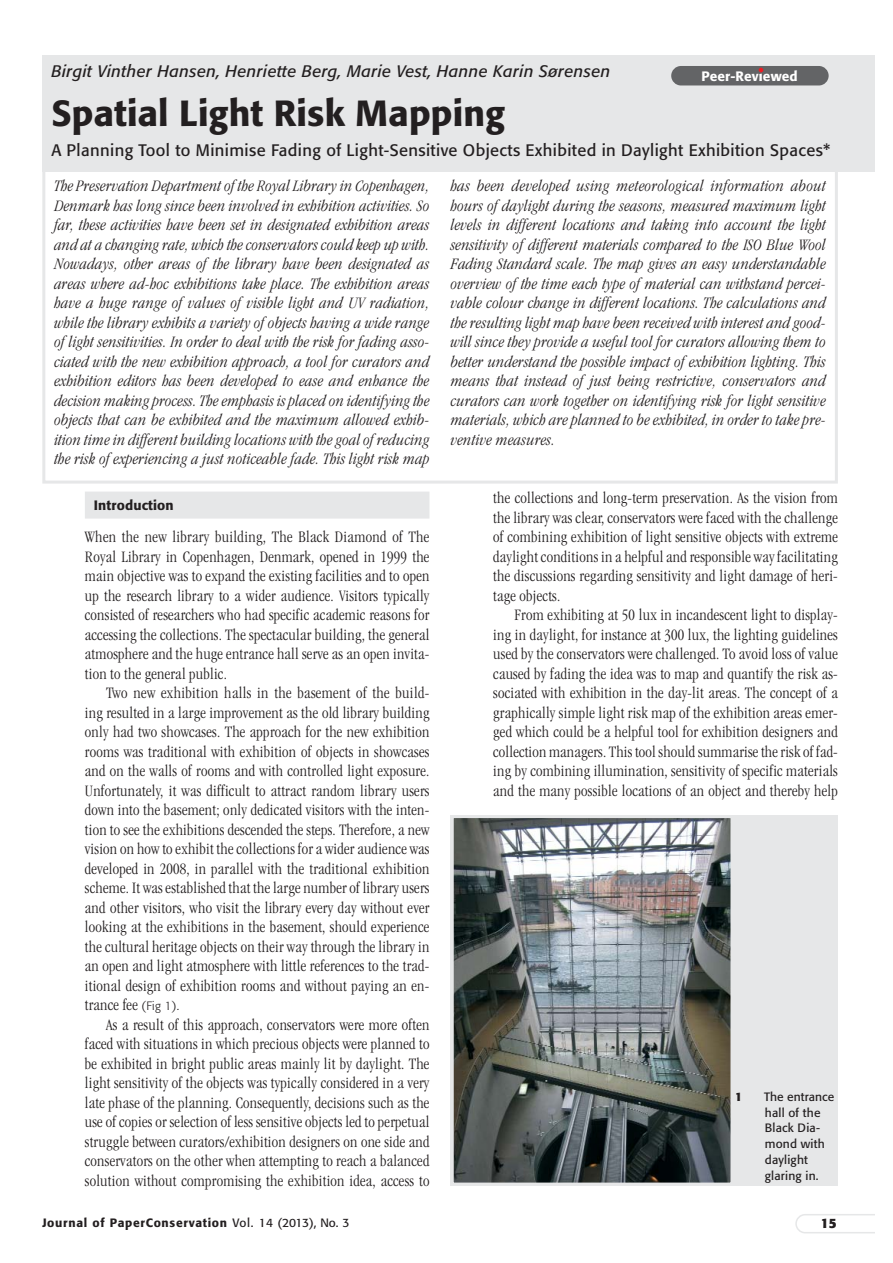
<style>
.page{position:relative;width:893px;height:1263px;background:#fff}
.page>*{position:absolute;margin:0;border:0;box-sizing:border-box;transform-origin:0 0}
.t1{font:500 36px "Formata";letter-spacing:.005em;color:#231f20}
.t2{font:300 condensed 16.5px/19.5px "Garamond";letter-spacing:.015em;color:#231f20;text-align:justify}
.t3{font:italic 300 condensed 16.5px/19.5px "Garamond";letter-spacing:.02em;color:#231f20;text-align:justify}
.t4{font:16.5px "Formata";letter-spacing:.025em;color:#231f20}
.t5{font:italic 16.5px "Formata";letter-spacing:.025em;color:#231f20}
.t6{font:500 13.5px "Formata";letter-spacing:.01em;color:#fff}
.t7{font:500 13.5px "Formata";letter-spacing:.01em;color:#231f20}
.t8{font:700 13.5px "Formata";color:#231f20}
.t9{font:12px/15.8px "Formata";letter-spacing:.015em;color:#231f20}
.t10{font:500 12px "Formata";letter-spacing:.06em;color:#231f20}
.t11{font:700 12px "Formata";color:#231f20}
.s1{font-family:"Formata";font-stretch:normal;font-size:12px}
.s2{font-weight:400}
</style>
<div class="page">
<svg style="left:795px;top:1214px;width:79px;height:19px"></svg>
<div style="left:85px;top:492px;width:344px;height:27px;background:#e6e7e8"></div>
<div style="left:42px;top:55px;width:832px;height:117px;background:#e6e7e8"></div>
<div style="left:42px;top:164px;width:795px;height:320px;border:3px solid #e6e7e8"></div>
<div style="left:451px;top:815px;width:386px;height:371px;background:#e6e7e8"></div>
<img style="left:455px;top:819px;width:274px;height:363px">
<div style="left:451px;top:815px;width:282px;height:371px;border:3px solid #e6e7e8"></div>
<div style="left:671px;top:66px;width:157px;height:19px;background:#636466;border-radius:10px"></div>
<svg style="left:758px;top:68px;width:5px;height:5px"></svg>
<p class="t5" style="left:51px;top:64px;width:560px">Birgit Vinther Hansen, Henriette Berg, Marie Vest, Hanne Karin Sørensen</p>
<h1 class="t1" style="left:51px;top:97px;width:455px">Spatial Light Risk Mapping</h1>
<p class="t4" style="left:51px;top:143px;width:780px">A Planning Tool to Minimise Fading of Light-Sensitive Objects Exhibited in Daylight Exhibition Spaces*</p>
<p class="t3" style="left:54px;top:177px;width:376px">The Preservation Department of the Royal Library in Copenhagen, Denmark has long since been involved in exhibition activities. So far, these activities have been set in designated exhibition areas and at a changing rate, which the conservators could keep up with.<br>Nowadays, other areas of the library have been designated as areas where ad-hoc exhibitions take place. The exhibition areas have a huge range of values of visible light and UV radiation, while the library exhibits a variety of objects having a wide range of light sensitivities. In order to deal with the risk for fading asso&shy;ciated with the new exhibition approach, a tool for curators and exhibition editors has been developed to ease and enhance the decision making process. The emphasis is placed on identifying the objects that can be exhibited and the maximum allowed exhib&shy;ition time in different building locations with the goal of reducing the risk of experiencing a just noticeable fade. This light risk map</p>
<p class="t3" style="left:451px;top:177px;width:376px">has been developed using meteorological information about hours of daylight during the seasons, measured maximum light levels in different locations and taking into account the light sensitivity of different materials compared to the ISO Blue Wool Fading Standard scale. The map gives an easy understandable overview of the time each type of material can withstand percei&shy;vable colour change in different locations. The calculations and the resulting light map have been received with interest and good&shy;will since they provide a useful tool for curators allowing them to better understand the possible impact of exhibition lighting. This means that instead of just being restrictive, conservators and curators can work together on identifying risk for light sensitive materials, which are planned to be exhibited, in order to take pre&shy;ventive measures.</p>
<p class="t6" style="left:701px;top:70px;width:98px">Peer-Reviewed</p>
<p class="t7" style="left:94px;top:499px;width:81px">Introduction</p>
<p class="t2" style="left:85px;top:528px;width:346px">When the new library building, The Black Diamond of The Royal Library in Copenhagen, Denmark, opened in 1999 the main objective was to expand the existing facilities and to open up the research library to a wider audience. Visitors typically consisted of researchers who had specific academic reasons for accessing the collections. The spectacular building, the general atmosphere and the huge entrance hall serve as an open invita&shy;tion to the general public.</p>
<p class="t2" style="left:85px;top:684px;width:346px;text-indent:21px">Two new exhibition halls in the basement of the build&shy;ing resulted in a large improvement as the old library building only had two showcases. The approach for the new exhibition rooms was traditional with exhibition of objects in showcases and on the walls of rooms and with controlled light exposure.<br>Unfortunately, it was difficult to attract random library users down into the basement; only dedicated visitors with the inten&shy;tion to see the exhibitions descended the steps. Therefore, a new vision on how to exhibit the collections for a wider audience was developed in 2008, in parallel with the traditional exhibition scheme. It was established that the large number of library users and other visitors, who visit the library every day without ever looking at the exhibitions in the basement, should experience the cultural heritage objects on their way through the library in an open and light atmosphere with little references to the trad&shy;itional design of exhibition rooms and without paying an en&shy;trance fee <span class="s1">(Fig 1).</span></p>
<p class="t2" style="left:85px;top:1016px;width:346px;text-indent:21px">As a result of this approach, conservators were more often faced with situations in which precious objects were planned to be exhibited in bright public areas mainly lit by daylight. The light sensitivity of the objects was typically considered in a very late phase of the planning. Consequently, decisions such as the use of copies or selection of less sensitive objects led to perpetual struggle between curators/exhibition designers on one side and conservators on the other when attempting to reach a balanced solution without compromising the exhibition idea, access to</p>
<p class="t2" style="left:493px;top:489px;width:346px">the collections and long-term preservation. As the vision from the library was clear, conservators were faced with the challenge of combining exhibition of light sensitive objects with extreme daylight conditions in a helpful and responsible way facilitating the discussions regarding sensitivity and light damage of heri&shy;tage objects.</p>
<p class="t2" style="left:493px;top:606px;width:346px;text-indent:21px">From exhibiting at 50 lux in incandescent light to display&shy;ing in daylight, for instance at 300 lux, the lighting guidelines used by the conservators were challenged. To avoid loss of value caused by fading the idea was to map and quantify the risk as&shy;sociated with exhibition in the day-lit areas. The concept of a graphically simple light risk map of the exhibition areas emer&shy;ged which could be a helpful tool for exhibition designers and collection managers. This tool should summarise the risk of fad&shy;ing by combining illumination, sensitivity of specific materials and the many possible locations of an object and thereby help</p>
<p class="t11" style="left:735px;top:1091px;width:8px">1</p>
<p class="t9" style="left:764px;top:1090px;width:71px">The entrance hall of the<br>Black Dia&shy;mond with daylight glaring in.</p>
<p class="t10" style="left:42px;top:1217px;width:309px">Journal of PaperConservation <span class="s2">Vol. 14 (2013), No. 3</span></p>
<p class="t8" style="left:820px;top:1217px;width:17px">15</p>
</div>
